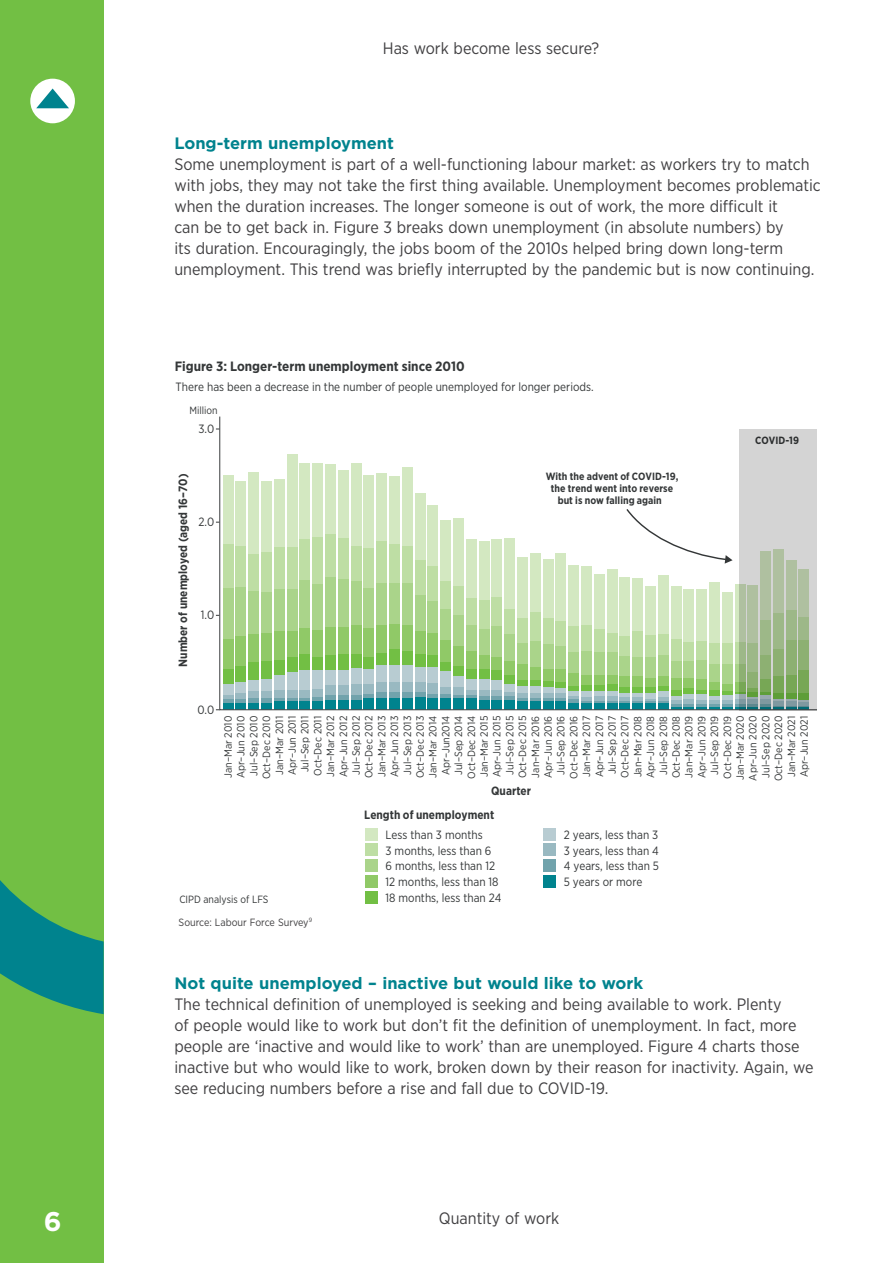
<style>
.page{position:relative;width:893px;height:1263px;background:#fff}
.page>*{position:absolute;margin:0;border:0;box-sizing:border-box;transform-origin:0 0}
.t1{font:700 27px "Gotham";color:#fff}
.B_body{font:16.5px/21px "Gotham Narrow";color:#414042}
.Subhead_1{font:700 16.5px "Gotham";color:#00838e}
.t2{font:700 13.5px "Gotham Narrow";color:#343738}
.t3{font:12px/15.8px "Gotham Narrow";color:#343738}
.t4{font:700 12px/20px "Gotham Narrow";color:#343738}
.t5{font:10.5px/12.8px "Gotham Narrow";color:#343738;text-align:right}
.t6{font:700 10.5px/12px "Gotham Narrow";color:#343738;text-align:center}
.B_body-2{font:10.5px "Gotham Narrow";color:#414042}
.s1{font-weight:400}
</style>
<div class="page">
<div style="left:0;top:0;width:104px;height:1263px;background:#72bf44"></div>
<svg style="left:0;top:880px;width:104px;height:134px"></svg>
<div style="left:30px;top:79px;width:45px;height:44px;background:#fff;border-radius:50%"></div>
<svg style="left:36px;top:89px;width:33px;height:19px"></svg>
<div style="left:365px;top:843px;width:13px;height:13px;background:#bedea4"></div>
<div style="left:365px;top:859px;width:13px;height:13px;background:#aad48a"></div>
<div style="left:365px;top:828px;width:13px;height:12px;background:#d3e8c1"></div>
<div style="left:365px;top:875px;width:13px;height:13px;background:#90c967"></div>
<div style="left:365px;top:891px;width:13px;height:12px;background:#72bf44"></div>
<div style="left:544px;top:843px;width:12px;height:13px;background:#99b9c1"></div>
<div style="left:544px;top:859px;width:12px;height:13px;background:#71a3ac"></div>
<div style="left:544px;top:828px;width:12px;height:12px;background:#b8ccd2"></div>
<div style="left:544px;top:875px;width:12px;height:13px;background:#00838e"></div>
<svg style="left:219px;top:416px;width:598px;height:295px"></svg>
<svg style="left:740px;top:429px;width:77px;height:281px;background:#bac6b4"></svg>
<h1 class="t1" style="left:44px;top:1204px;width:19px">6</h1>
<p class="B_body" style="left:383px;top:38px;width:218px">Has work become less secure?</p>
<h2 class="Subhead_1" style="left:174px;top:132px;width:221px">Long-term unemployment</h2>
<p class="B_body" style="left:174px;top:153px;width:648px">Some unemployment is part of a well-functioning labour market: as workers try to match with jobs, they may not take the first thing available. Unemployment becomes problematic when the duration increases. The longer someone is out of work, the more difficult it<br>can be to get back in. Figure 3 breaks down unemployment (in absolute numbers) by<br>its duration. Encouragingly, the jobs boom of the 2010s helped bring down long-term unemployment. This trend was briefly interrupted by the pandemic but is now continuing.</p>
<p class="t2" style="left:175px;top:358px;width:292px">Figure 3: Longer-term unemployment since 2010</p>
<p class="t3" style="left:176px;top:379px;width:420px">There has been a decrease in the number of people unemployed for longer periods.</p>
<p class="t5" style="left:189px;top:404px;width:30px">Million</p>
<p class="t3" style="left:198px;top:420px;width:17px">3.0</p>
<p class="t4" style="left:173px;top:667px;width:194px;rotate:-90deg">Number of unemployed (aged 16–70)</p>
<p class="t3" style="left:199px;top:514px;width:17px">2.0</p>
<p class="t3" style="left:201px;top:607px;width:15px">1.0</p>
<p class="t6" style="left:546px;top:470px;width:134px">With the advent of COVID-19, the trend went into reverse but is now falling again</p>
<p class="t6" style="left:755px;top:434px;width:45px">COVID-19</p>
<p class="t3" style="left:197px;top:701px;width:18px">0.0</p>
<p class="t5" style="left:234px;top:781px;width:67px;rotate:-90deg">Apr–Jun 2010<br>Jul–Sep 2010<br>Oct–Dec 2010<br>Jan–Mar 2011<br>Apr–Jun 2011<br>Jul–Sep 2011<br>Oct–Dec 2011<br>Jan–Mar 2012<br>Apr–Jun 2012<br>Jul–Sep 2012<br>Oct–Dec 2012<br>Jan–Mar 2013<br>Apr–Jun 2013<br>Jul–Sep 2013<br>Oct–Dec 2013<br>Jan–Mar 2014<br>Apr–Jun2014<br>Jul–Sep 2014<br>Oct–Dec 2014<br>Jan–Mar 2015<br>Apr–Jun 2015<br>Jul–Sep 2015<br>Oct–Dec 2015<br>Jan–Mar 2016<br>Apr–Jun 2016<br>Jul–Sep 2016<br>Oct–Dec 2016<br>Jan–Mar 2017<br>Apr–Jun 2017<br>Jul–Sep 2017<br>Oct–Dec 2017<br>Jan–Mar 2018<br>Apr–Jun 2018<br>Jul–Sep 2018<br>Oct–Dec 2018<br>Jan–Mar 2019<br>Apr–Jun 2019<br>Jul–Sep 2019<br>Oct–Dec 2019<br>Jan–Mar 2020<br>Apr–Jun 2020<br>Jul–Sep 2020<br>Oct–Dec 2020<br>Jan–Mar 2021<br>Apr–Jun 2021</p>
<p class="t5" style="left:222px;top:778px;width:64px;rotate:-90deg">Jan–Mar 2010</p>
<p class="t4" style="left:491px;top:781px;width:41px">Quarter</p>
<p class="t5" style="left:179px;top:893px;width:91px">CIPD analysis of LFS</p>
<p class="B_body-2" style="left:179px;top:915px;width:135px">Source: Labour Force Survey<sup>9</sup></p>
<p class="t4" style="left:386px;top:804px;width:110px;text-indent:-21px">Length of unemployment<br><span class="s1">Less than 3 months</span></p>
<p class="t3" style="left:386px;top:842px;width:118px">3 months, less than 6<br>6 months, less than 12<br>12 months, less than 18<br>18 months, less than 24</p>
<p class="t3" style="left:564px;top:826px;width:97px;text-align:justify">2 years, less than 3<br>3 years, less than 4<br>4 years, less than 5<br>5 years or more</p>
<h2 class="Subhead_1" style="left:174px;top:972px;width:470px">Not quite unemployed – inactive but would like to work</h2>
<p class="B_body" style="left:174px;top:993px;width:641px">The technical definition of unemployed is seeking and being available to work. Plenty<br>of people would like to work but don’t fit the definition of unemployment. In fact, more people are ‘inactive and would like to work’ than are unemployed. Figure 4 charts those inactive but who would like to work, broken down by their reason for inactivity. Again, we see reducing numbers before a rise and fall due to COVID-19.</p>
<p class="B_body" style="left:439px;top:1207px;width:122px">Quantity of work</p>
</div>
